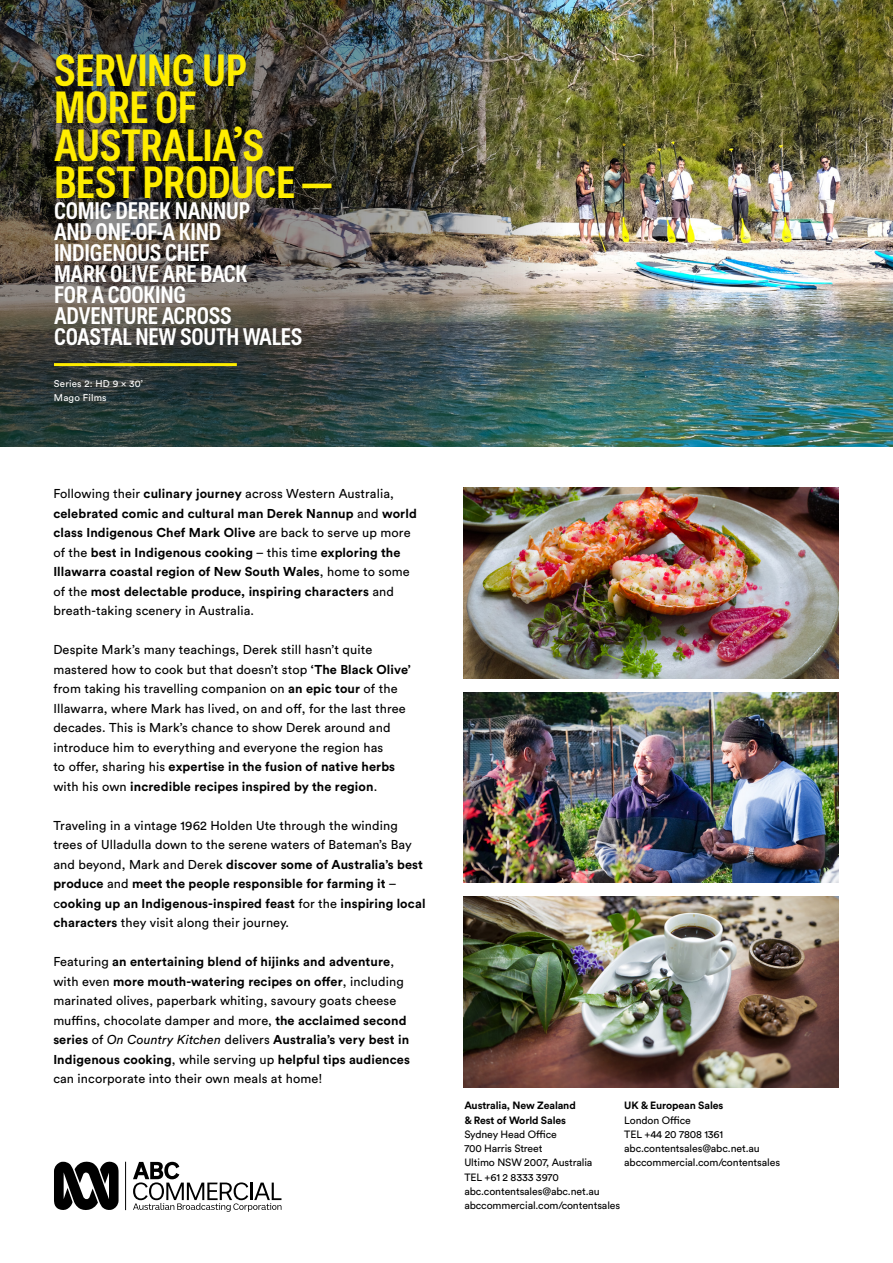
<style>
.page{position:relative;width:893px;height:1263px;background:#fff}
.page>*{position:absolute;margin:0;border:0;box-sizing:border-box;transform-origin:0 0}
.t1{font:700 condensed 45px/37.5px "ABC Sans";letter-spacing:-.01em;color:#ffed00}
.t2{font:700 condensed 24px/21px "ABC Sans";letter-spacing:-.01em;color:#fff}
.t3{font:12.75px/19.5px "Circular Std";letter-spacing:.01em;color:#000}
.t4{font:700 12.75px/19.5px "Circular Std";letter-spacing:.01em;color:#000}
.t5{font:10.5px/14.2px "Circular Std";letter-spacing:-.01em;color:#000}
.t6{font:700 10.5px/14.2px "Circular Std";letter-spacing:-.01em;color:#000}
.t7{font:9.75px/13.5px "Circular Std";letter-spacing:.02em;color:#fff}
.s1{font-weight:400}
.s2{font-weight:700}
.s3{font-style:italic}
</style>
<div class="page">
<img style="left:623px;top:0;width:270px;height:446px">
<img style="left:0;top:0;width:623px;height:446px">
<svg style="left:54px;top:1162px;width:65px;height:48px"></svg>
<hr style="left:125px;top:1162px;width:1px;height:48px;background:#000">
<svg style="left:133px;top:1162px;width:148px;height:50px"></svg>
<hr style="left:54px;top:363px;width:183px;height:3px;background:#ffed00">
<img style="left:463px;top:488px;width:376px;height:191px">
<img style="left:463px;top:692px;width:376px;height:191px">
<img style="left:463px;top:896px;width:376px;height:191px">
<h1 class="t1" style="left:54px;top:50px;width:280px">SERVING UP<br>MORE OF<br>AUSTRALIA’S<br>BEST PRODUCE —</h1>
<h2 class="t2" style="left:54px;top:200px;width:250px">COMIC DEREK NANNUP<br>AND ONE-OF-A KIND<br>INDIGENOUS CHEF<br>MARK OLIVE ARE BACK<br>FOR A COOKING<br>ADVENTURE ACROSS<br>COASTAL NEW SOUTH WALES</h2>
<p class="t7" style="left:54px;top:377px;width:91px">Series 2: HD 9 x 30’<br>Mago Films</p>
<p class="t4" style="left:53px;top:484px;width:365px"><span class="s1">Following their</span> culinary journey <span class="s1">across Western Australia, </span>celebrated comic and cultural man Derek Nannup <span class="s1">and</span> world class Indigenous Chef Mark Olive <span class="s1">are back to serve up more of the</span> best in Indigenous cooking <span class="s1">– this time</span> exploring the Illawarra coastal region of New South Wales<span class="s1">, home to some of the</span> most delectable produce, inspiring characters <span class="s1">and breath-taking scenery in Australia.</span></p>
<p class="t3" style="left:53px;top:640px;width:359px">Despite Mark’s many teachings, Derek still hasn’t quite mastered how to cook but that doesn’t stop <span class="s2">‘The Black Olive’ </span>from taking his travelling companion on <span class="s2">an epic tour</span> of the Illawarra, where Mark has lived, on and off, for the last three decades. This is Mark’s chance to show Derek around and introduce him to everything and everyone the region has<br>to offer, sharing his <span class="s2">expertise in the fusion of native herbs </span>with his own <span class="s2">incredible recipes inspired by the region</span>.</p>
<p class="t3" style="left:53px;top:815px;width:374px">Traveling in a vintage 1962 Holden Ute through the winding trees of Ulladulla down to the serene waters of Bateman’s Bay and beyond, Mark and Derek <span class="s2">discover some of Australia’s best produce</span> and <span class="s2">meet the people responsible for farming it</span> – c<span class="s2">ooking up an Indigenous-inspired feast</span> for the <span class="s2">inspiring local characters</span> they visit along their journey.</p>
<p class="t3" style="left:53px;top:952px;width:358px">Featuring <span class="s2">an entertaining blend of hijinks and adventure</span>, with even <span class="s2">more mouth-watering recipes on offer</span>, including marinated olives, paperbark whiting, savoury goats cheese muffins, chocolate damper and more, <span class="s2">the acclaimed second series</span> of <span class="s3">On Country Kitchen</span> delivers <span class="s2">Australia’s very best in Indigenous cooking</span>, while serving up <span class="s2">helpful tips audiences </span>can incorporate into their own meals at home!</p>
<p class="t6" style="left:464px;top:1098px;width:113px">Australia, New Zealand &amp; Rest of World Sales</p>
<p class="t5" style="left:464px;top:1127px;width:157px">Sydney Head Office<br>700 Harris Street<br>Ultimo NSW 2007, Australia<br>TEL +61 2 8333 3970 abc.contentsales@abc.net.au abccommercial.com/contentsales</p>
<p class="t6" style="left:624px;top:1098px;width:101px">UK &amp; European Sales</p>
<p class="t5" style="left:624px;top:1112px;width:157px">London Office<br>TEL +44 20 7808 1361 abc.contentsales@abc.net.au abccommercial.com/contentsales</p>
</div>
